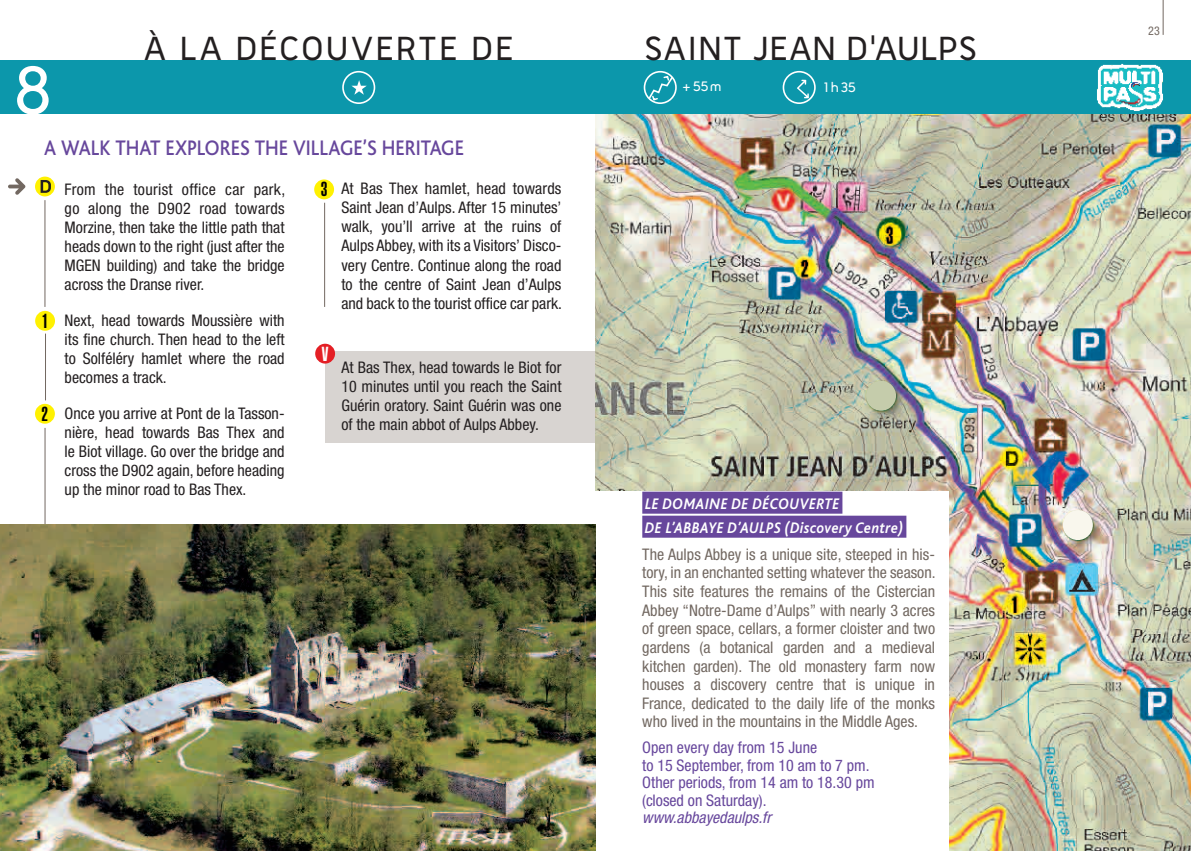
<style>
.page{position:relative;width:1191px;height:851px;background:#fff}
.page>*{position:absolute;margin:0;border:0;box-sizing:border-box;transform-origin:0 0}
.t1{font:700 78.6px "FNAC Demi";color:#fff}
.t2{font:700 39px "FNAC Demi";letter-spacing:.035em;color:#231f20}
.t3{font:500 22px "Bliss";color:#67479c;scale:.9 1}
.t4{font:900 extra-condensed 20px "Helvetica";color:#000}
.t5{font:900 extra-condensed 20px "Helvetica";color:#fff}
.t6{font:condensed 16px/19px "Helvetica Neue";color:#231f20;text-align:justify}
.t7{font:condensed 16px/18.6px "Helvetica Neue";color:#726861;text-align:justify}
.t8{font:condensed 16px/17.4px "Helvetica Neue";color:#67479c}
.t9{font:italic 700 16px/24px "Bliss";letter-spacing:.03em;color:#fff;scale:.9 1}
.t10{font:italic condensed 16px "Helvetica Neue";color:#67479c}
.t11{font:700 16px "FNAC Demi";letter-spacing:.125em;color:#fff}
.t12{font:condensed 12px "Helvetica Neue";color:#726861}
</style>
<div class="page">
<div style="left:325px;top:351px;width:314px;height:91px;background:#d8d4d1"></div>
<img style="left:595px;top:113px;width:596px;height:737px">
<div style="left:866px;top:380px;width:30px;height:30px;background:#c5ccab;border-radius:50%"></div>
<div style="left:1062px;top:510px;width:30px;height:30px;background:#f9f7ed;border-radius:50%"></div>
<div style="left:0;top:60px;width:1191px;height:53px;background:#0c97ab"></div>
<hr style="left:1162px;top:0;width:1px;height:35px;background:#726861">
<svg style="left:8px;top:178px;width:17px;height:17px"></svg>
<hr style="left:44px;top:200px;width:1px;height:107px;background:#726861">
<div style="left:35px;top:404px;width:20px;height:19px;background:#fff101;border-radius:50%"></div>
<hr style="left:45px;top:333px;width:1px;height:67px;background:#726861">
<hr style="left:45px;top:428px;width:1px;height:122px;background:#726861">
<div style="left:35px;top:311px;width:20px;height:20px;background:#fff101;border-radius:50%"></div>
<div style="left:314px;top:179px;width:20px;height:20px;background:#fff101;border-radius:50%"></div>
<hr style="left:324px;top:203px;width:1px;height:104px;background:#726861">
<div style="left:315px;top:343px;width:20px;height:20px;background:#e41f25;border-radius:50%"></div>
<div style="left:595px;top:492px;width:353px;height:358px;background:#fff"></div>
<div style="left:642px;top:491px;width:200px;height:22px;background:#67479c"></div>
<div style="left:642px;top:515px;width:264px;height:22px;background:#67479c"></div>
<div style="left:782px;top:71px;width:33px;height:33px;border:2px solid #fff;border-radius:50%"></div>
<svg style="left:797px;top:80px;width:12px;height:18px"></svg>
<div style="left:342px;top:71px;width:33px;height:33px;border:2px solid #fff;border-radius:50%"></div>
<svg style="left:351px;top:80px;width:16px;height:15px"></svg>
<svg style="left:35px;top:176px;width:20px;height:20px"></svg>
<svg style="left:41px;top:180px;width:10px;height:13px"></svg>
<div style="left:643px;top:71px;width:34px;height:33px;border:2px solid #fff;border-radius:50%"></div>
<svg style="left:647px;top:75px;width:27px;height:26px"></svg>
<img style="left:0;top:524px;width:595px;height:326px">
<img style="left:1097px;top:63px;width:66px;height:48px">
<h2 class="t2" style="left:144px;top:29px;width:343px">À LA DÉCOUVERTE DE</h2>
<h2 class="t2" style="left:644px;top:29px;width:40px">SAINT</h2>
<h2 class="t2" style="left:753px;top:29px;width:39px">JEAN</h2>
<h2 class="t2" style="left:846px;top:29px;width:111px">D’AULPS</h2>
<h1 class="t1" style="left:14px;top:53px;width:40px">8</h1>
<h3 class="t3" style="left:44px;top:137px;width:288px">A WALK THAT EXPLO RES THE VILLA</h3>
<h3 class="t3" style="left:340px;top:137px;width:139px">GE’S HERITAGE</h3>
<p class="t4" style="left:42px;top:309px;width:8px">1</p>
<p class="t4" style="left:42px;top:402px;width:8px">2</p>
<p class="t6" style="left:65px;top:179px;width:222px">From the tourist office car park, go along the D902 road towards Morzine, then take the little path that heads down to the right (just after the MGEN building) and take the bridge across the Dranse river.</p>
<p class="t6" style="left:65px;top:310px;width:221px">Next, head towards Moussière with its fine church. Then head to the left to Solféléry hamlet where the road becomes a track.</p>
<p class="t6" style="left:65px;top:403px;width:221px">Once you arrive at Pont de la Tasson&shy;nière, head towards Bas Thex and le Biot village. Go over the bridge and cross the D902 again, before heading up the minor road to Bas Thex.</p>
<p class="t4" style="left:321px;top:178px;width:8px">3</p>
<p class="t6" style="left:341px;top:179px;width:222px">At Bas Thex hamlet, head towards Saint Jean d’Aulps. After 15 minutes’ walk, you’ll arrive at the ruins of Aulps Abbey, with its a Visitors’ Disco&shy;very Centre. Continue along the road to the centre of Saint Jean d’Aulps and back to the tourist office car park.</p>
<p class="t5" style="left:322px;top:342px;width:8px">V</p>
<p class="t6" style="left:341px;top:357px;width:221px">At Bas Thex, head towards le Biot for 10 minutes until you reach the Saint Guérin oratory. Saint Guérin was one of the main abbot of Aulps Abbey.</p>
<p class="t11" style="left:682px;top:79px;width:41px">+55M</p>
<p class="t11" style="left:823px;top:79px;width:34px">1H35</p>
<p class="t9" style="left:645px;top:491px;width:289px">LE DOMAINE DE DÉCOUVERTE<br>DE L’ABBAYE D’AULPS (Discovery Centre)</p>
<p class="t7" style="left:642px;top:544px;width:295px">The Aulps Abbey is a unique site, steeped in his&shy;tory, in an enchanted setting whatever the season.<br>This site features the remains of the Cistercian Abbey “Notre-Dame d’Aulps” with nearly 3 acres of green space, cellars, a former cloister and two gardens (a botanical garden and a medieval kitchen garden). The old monastery farm now houses a discovery centre that is unique in France, dedicated to the daily life of the monks who lived in the mountains in the Middle Ages.</p>
<p class="t8" style="left:642px;top:738px;width:234px">Open every day from 15 June<br>to 15 September, from 10 am to 7 pm.<br>Other periods, from 14 am to 18.30 pm (closed on Saturday).</p>
<p class="t10" style="left:642px;top:808px;width:130px">www.abbayedaulps.fr</p>
<p class="t12" style="left:1148px;top:24px;width:13px">23</p>
</div>
